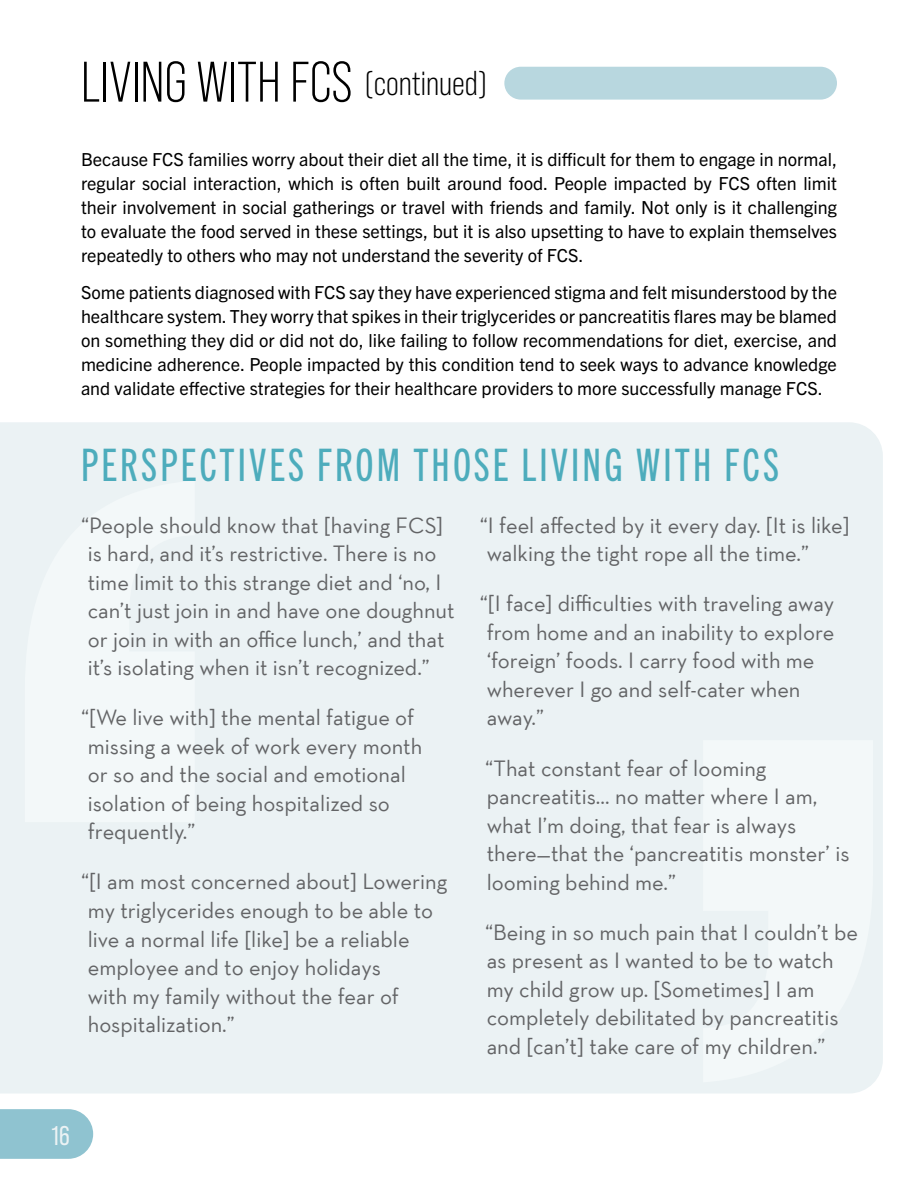
<style>
.page{position:relative;width:918px;height:1188px;background:#fff}
.page>*{position:absolute;margin:0;border:0;box-sizing:border-box;transform-origin:0 0}
.t1{font:57px "Bebas Neue Pro";color:#000}
.t2{font:45px "Trade Gothic Next LT Pro Cm";letter-spacing:.07em;color:#4dacbc}
.t3{font:34.5px "Bebas Neue Pro";color:#000}
.t4{font:27px "Bebas Neue Pro";color:#ebf2f4}
.t5{font:22.5px/28.5px "Neutraface Text TT";color:#636466}
.t6{font:18px/24px "Trade Gothic Next LT Pro";color:#000;text-align:justify}
</style>
<div class="page">
<div style="left:0;top:422px;width:883px;height:672px;background:#ebf2f4"></div>
<div style="left:25px;top:481px;width:170px;height:341px;background:#f3f8f9"></div>
<div style="left:703px;top:740px;width:170px;height:342px;background:#f3f8f9"></div>
<svg style="left:0;top:1109px;width:93px;height:50px;background:#95c6d2"></svg>
<div style="left:504px;top:67px;width:333px;height:33px;background:#b8d7df;border-radius:16px"></div>
<h1 class="t1" style="left:81px;top:50px;width:273px">LIVING WITH FCS</h1>
<h3 class="t3" style="left:365px;top:64px;width:123px">(continued)</h3>
<p class="t6" style="left:81px;top:146px;width:758px">Because FCS families worry about their diet all the time, it is difficult for them to engage in normal, regular social interaction, which is often built around food. People impacted by FCS often limit their involvement in social gatherings or travel with friends and family. Not only is it challenging to evaluate the food served in these settings, but it is also upsetting to have to explain themselves repeatedly to others who may not understand the severity of FCS.</p>
<p class="t6" style="left:81px;top:279px;width:758px">Some patients diagnosed with FCS say they have experienced stigma and felt misunderstood by the healthcare system. They worry that spikes in their triglycerides or pancreatitis flares may be blamed on something they did or did not do, like failing to follow recommendations for diet, exercise, and medicine adherence. People impacted by this condition tend to seek ways to advance knowledge and validate effective strategies for their healthcare providers to more successfully manage FCS.</p>
<h2 class="t2" style="left:81px;top:434px;width:700px">PERSPECTIVES FROM THOSE LIVING WITH FCS</h2>
<p class="t5" style="left:88px;top:510px;width:368px;text-indent:-7px">“People should know that [having FCS] is hard, and it’s restrictive. There is no time limit to this strange diet and ‘no, I can’t just join in and have one doughnut or join in with an office lunch,’ and that it’s isolating when it isn’t recognized.”</p>
<p class="t5" style="left:88px;top:703px;width:336px;text-indent:-7px">“[We live with] the mental fatigue of missing a week of work every month or so and the social and emotional isolation of being hospitalized so frequently.”</p>
<p class="t5" style="left:88px;top:867px;width:361px;text-indent:-7px">“[I am most concerned about] Lowering my triglycerides enough to be able to live a normal life [like] be a reliable employee and to enjoy holidays<br>with my family without the fear of hospitalization.”</p>
<p class="t5" style="left:487px;top:511px;width:364px;text-indent:-7px">“I feel affected by it every day. [It is like] walking the tight rope all the time.”</p>
<p class="t5" style="left:487px;top:589px;width:349px;text-indent:-7px">“[I face] difficulties with traveling away from home and an inability to explore ‘foreign’ foods. I carry food with me wherever I go and self-cater when away.”</p>
<p class="t5" style="left:485px;top:753px;width:366px">“That constant fear of looming pancreatitis… no matter where I am, what I’m doing, that fear is always there—that the ‘pancreatitis monster’ is looming behind me.”</p>
<p class="t5" style="left:485px;top:917px;width:374px">“Being in so much pain that I couldn’t be as present as I wanted to be to watch my child grow up. [Sometimes] I am completely debilitated by pancreatitis and [can’t] take care of my children.”</p>
<p class="t4" style="left:52px;top:1120px;width:20px">16</p>
</div>
